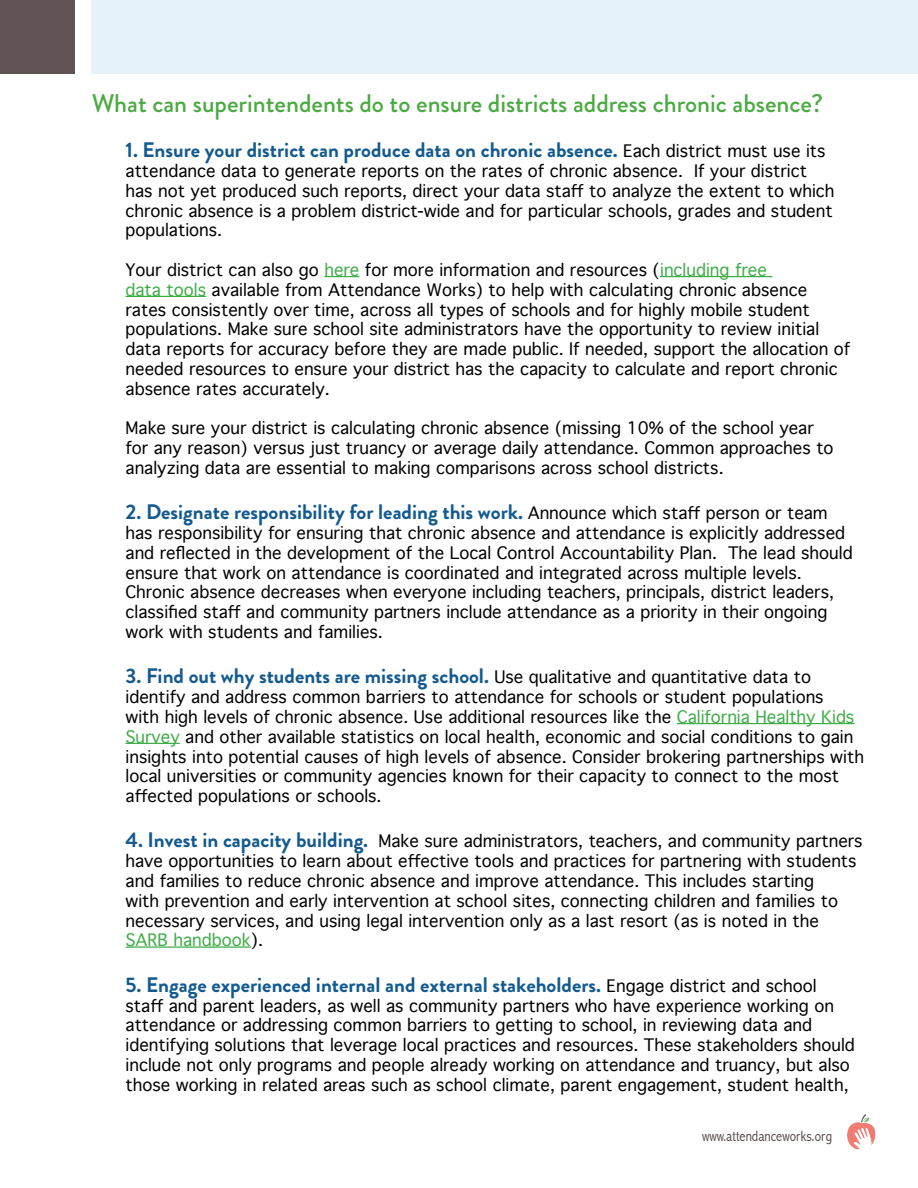
<style>
.page{position:relative;width:918px;height:1188px;background:#fff}
.page>*{position:absolute;margin:0;border:0;box-sizing:border-box;transform-origin:0 0}
.t1{font:500 25.5px "Brandon Grotesque";color:#4baa42}
.t2{font:700 21px "Brandon Grotesque";color:#135a90}
.t3{font:16.5px/19.8px "Geneva";color:#000}
.t4{font:300 condensed 15px "Abadi";color:#514041}
.s1{font-family:"Geneva";font-weight:400;font-size:16.5px;color:#000}
.s2{color:#41ad49}
.s3{font-family:"Brandon Grotesque";font-weight:700;font-size:21px;color:#135a90}
</style>
<div class="page">
<div style="left:0;top:0;width:75px;height:74px;background:#625354"></div>
<div style="left:92px;top:0;width:826px;height:73px;background:#e6f3f9"></div>
<img style="left:848px;top:1115px;width:28px;height:34px">
<hr style="left:324px;top:276px;width:35px;height:1px;background:#41ad49">
<hr style="left:660px;top:276px;width:112px;height:1px;background:#41ad49">
<hr style="left:126px;top:296px;width:80px;height:1px;background:#41ad49">
<hr style="left:677px;top:723px;width:177px;height:1px;background:#41ad49">
<hr style="left:126px;top:743px;width:54px;height:1px;background:#41ad49">
<hr style="left:126px;top:946px;width:125px;height:2px;background:#41ad49">
<h1 class="t1" style="left:92px;top:85px;width:733px">What can superintendents do to ensure districts address chronic absence?</h1>
<p class="t2" style="left:126px;top:135px;width:702px">1. Ensure your district can produce data on chronic absence. <span class="s1">Each district must use its</span></p>
<p class="t3" style="left:126px;top:161px;width:710px">attendance data to generate reports on the rates of chronic absence. If your district has not yet produced such reports, direct your data staff to analyze the extent to which chronic absence is a problem district-wide and for particular schools, grades and student populations.</p>
<p class="t3" style="left:126px;top:260px;width:726px">Your district can also go <span class="s2">here</span> for more information and resources (<span class="s2">including free<br>data tools</span> available from Attendance Works) to help with calculating chronic absence rates consistently over time, across all types of schools and for highly mobile student populations. Make sure school site administrators have the opportunity to review initial data reports for accuracy before they are made public. If needed, support the allocation of needed resources to ensure your district has the capacity to calculate and report chronic absence rates accurately.</p>
<p class="t3" style="left:126px;top:418px;width:710px">Make sure your district is calculating chronic absence (missing 10% of the school year for any reason) versus just truancy or average daily attendance. Common approaches to analyzing data are essential to making comparisons across school districts.</p>
<p class="t2" style="left:126px;top:497px;width:704px">2. Designate responsibility for leading this work. <span class="s1">Announce which staff person or team</span></p>
<p class="t3" style="left:126px;top:523px;width:729px">has responsibility for ensuring that chronic absence and attendance is explicitly addressed and reflected in the development of the Local Control Accountability Plan. The lead should ensure that work on attendance is coordinated and integrated across multiple levels.<br>Chronic absence decreases when everyone including teachers, principals, district leaders, classified staff and community partners include attendance as a priority in their ongoing work with students and families.</p>
<p class="t2" style="left:126px;top:661px;width:687px">3. Find out why students are missing school. <span class="s1">Use qualitative and quantitative data to</span></p>
<p class="t3" style="left:126px;top:687px;width:740px">identify and address common barriers to attendance for schools or student populations<br>with high levels of chronic absence. Use additional resources like the <span class="s2">California Healthy Kids Survey</span> and other available statistics on local health, economic and social conditions to gain insights into potential causes of high levels of absence. Consider brokering partnerships with local universities or community agencies known for their capacity to connect to the most affected populations or schools.</p>
<p class="t3" style="left:126px;top:831px;width:739px"><span class="s3">4. Invest in capacity building.</span> Make sure administrators, teachers, and community partners have opportunities to learn about effective tools and practices for partnering with students and families to reduce chronic absence and improve attendance. This includes starting<br>with prevention and early intervention at school sites, connecting children and families to necessary services, and using legal intervention only as a last resort (as is noted in the <span class="s2">SARB handbook</span>).</p>
<p class="t2" style="left:126px;top:970px;width:693px">5. Engage experienced internal and external stakeholders. <span class="s1">Engage district and school</span></p>
<p class="t3" style="left:126px;top:995px;width:731px">staff and parent leaders, as well as community partners who have experience working on attendance or addressing common barriers to getting to school, in reviewing data and identifying solutions that leverage local practices and resources. These stakeholders should include not only programs and people already working on attendance and truancy, but also those working in related areas such as school climate, parent engagement, student health,</p>
<p class="t4" style="left:702px;top:1127px;width:132px">www.attendanceworks.org</p>
</div>
